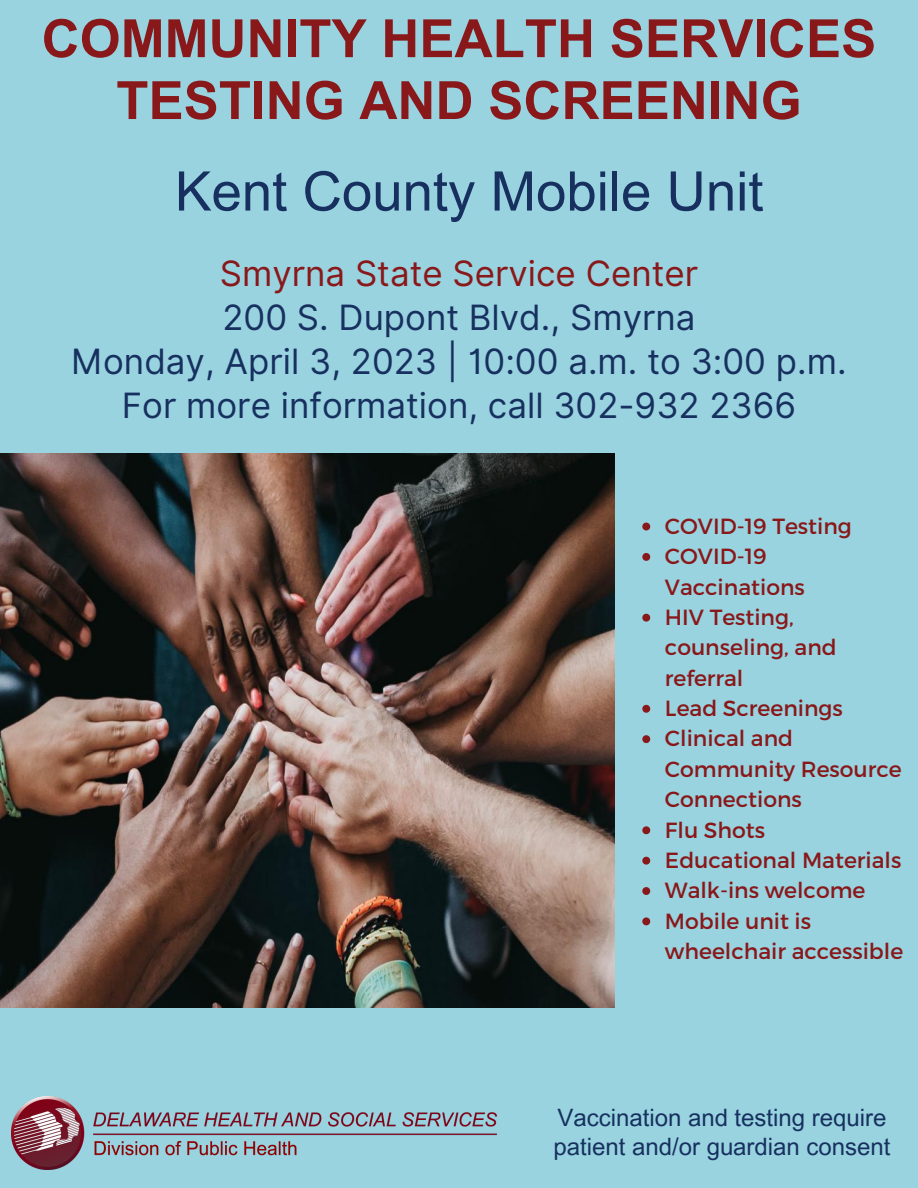
<style>
.page{position:relative;width:918px;height:1188px;background:#98d3df}
.page>*{position:absolute;margin:0;border:0;box-sizing:border-box;transform-origin:0 0}
.t1{font:54.6px "Arial MT Pro";color:#17305f}
.t2{font:700 52.8px/61.8px "Arial MT Pro";color:#89181a;text-align:center}
.t3{font:34.8px/43.8px "Inter";color:#17305f;text-align:center}
.t4{font:34.8px "Inter";color:#89181a}
.t5{font:24px/29.2px "Arial MT Pro";color:#17305f}
.t6{font:21.9px/30.3px "Montserrat";color:#89181a}
</style>
<div class="page">
<img style="left:0;top:453px;width:614px;height:555px">
<img style="left:11px;top:1096px;width:486px;height:73px">
<svg style="left:642px;top:523px;width:8px;height:7px"></svg>
<svg style="left:642px;top:553px;width:8px;height:8px"></svg>
<svg style="left:642px;top:614px;width:8px;height:8px"></svg>
<svg style="left:642px;top:705px;width:8px;height:8px"></svg>
<svg style="left:642px;top:735px;width:8px;height:8px"></svg>
<svg style="left:642px;top:826px;width:8px;height:8px"></svg>
<svg style="left:642px;top:857px;width:8px;height:8px"></svg>
<svg style="left:642px;top:887px;width:8px;height:8px"></svg>
<svg style="left:642px;top:917px;width:8px;height:8px"></svg>
<h2 class="t2" style="left:42px;top:14px;width:836px">COMMUNITY HEALTH SERVICES<br>TESTING AND SCREENING</h2>
<h1 class="t1" style="left:175px;top:171px;width:590px">Kent County Mobile Unit</h1>
<h3 class="t4" style="left:220px;top:253px;width:480px">Smyrna State Service Center</h3>
<h3 class="t3" style="left:71px;top:296px;width:777px">200 S. Dupont Blvd., Smyrna<br>Monday, April 3, 2023 | 10:00 a.m. to 3:00 p.m.<br>For more information, call 302-932 2366</h3>
<p class="t6" style="left:665px;top:510px;width:240px">COVID-19 Testing<br>COVID-19<br>Vaccinations<br>HIV Testing, counseling, and referral<br>Lead Screenings<br>Clinical and<br>Community Resource<br>Connections<br>Flu Shots<br>Educational Materials<br>Walk-ins welcome<br>Mobile unit is wheelchair accessible</p>
<p class="t5" style="left:554px;top:1106px;width:338px">Vaccination and testing require patient and/or guardian consent</p>
</div>
